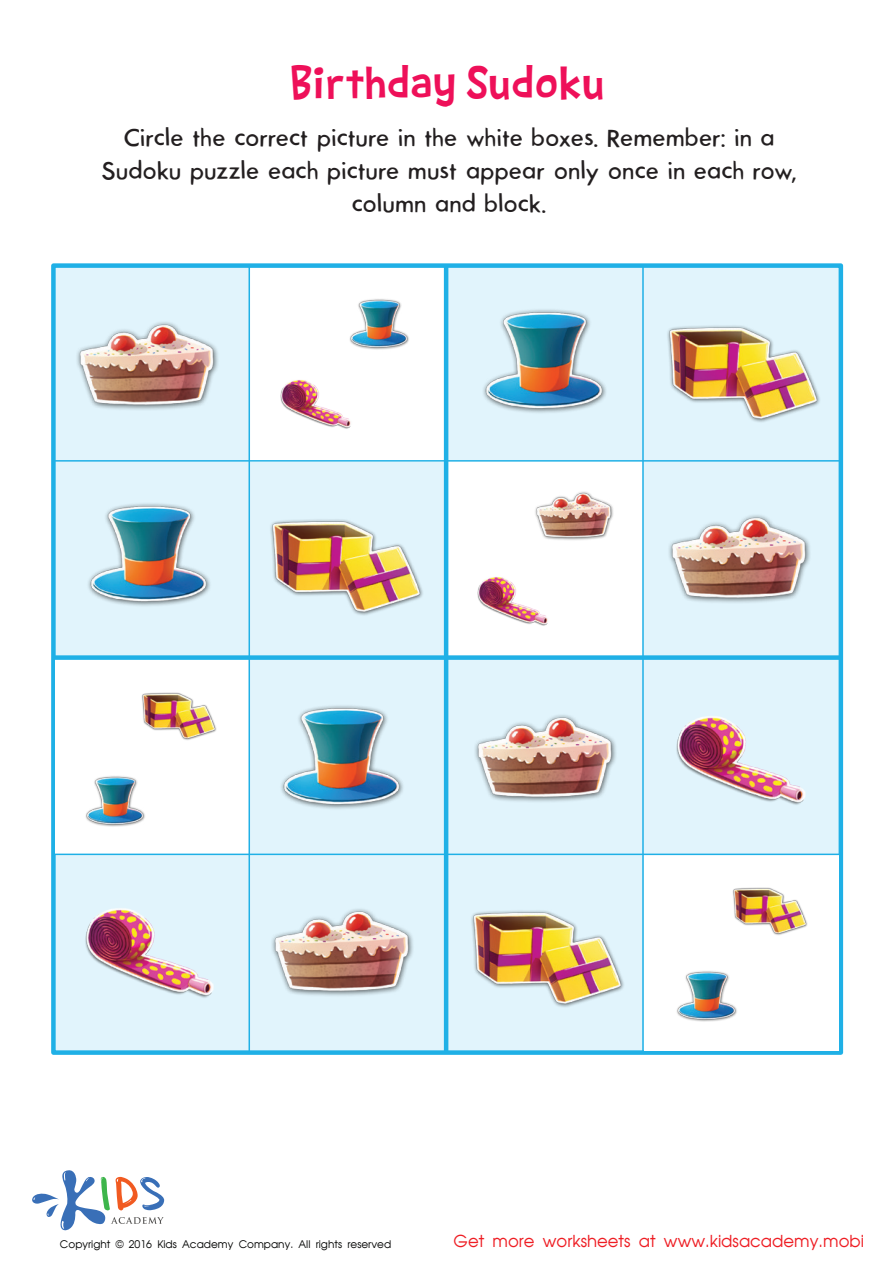
<style>
.page{position:relative;width:893px;height:1263px;background:#fff}
.page>*{position:absolute;margin:0;border:0;box-sizing:border-box;transform-origin:0 0}
.t1{font:49.5px "Barthowheel";letter-spacing:.01em;color:#ee1059}
.t2{font:31.5px/33px "Muppets";letter-spacing:.01em;color:#231f20;text-align:center}
.t3{font:16.5px "AG Avant Garde Cyr";color:#ee1d23}
.t4{font:10.5px "AG Avant Garde Cyr";color:#040504}
</style>
<div class="page">
<svg style="left:32px;top:1170px;width:132px;height:61px"></svg>
<div style="left:51px;top:263px;width:792px;height:792px;background:#e1f4fc;border:4px solid #1fb0e6"></div>
<div style="left:56px;top:659px;width:193px;height:195px;background:#fff"></div>
<div style="left:643px;top:855px;width:195px;height:195px;background:#fff"></div>
<div style="left:447px;top:461px;width:195px;height:196px;background:#fff"></div>
<div style="left:250px;top:268px;width:195px;height:193px;background:#fff"></div>
<hr style="left:444px;top:264px;width:4px;height:788px;background:#1fb0e6">
<div style="left:52px;top:655px;width:787px;height:5px;background:#1fb0e6"></div>
<hr style="left:248px;top:266px;width:2px;height:786px;background:#1fb0e6">
<hr style="left:642px;top:266px;width:1px;height:786px;background:#1fb0e6">
<hr style="left:54px;top:854px;width:786px;height:1px;background:#1fb0e6">
<hr style="left:54px;top:460px;width:786px;height:2px;background:#1fb0e6">
<img style="left:77px;top:322px;width:141px;height:88px">
<img style="left:272px;top:909px;width:141px;height:87px">
<img style="left:669px;top:515px;width:141px;height:88px">
<img style="left:475px;top:715px;width:141px;height:87px">
<img style="left:535px;top:491px;width:78px;height:49px">
<img style="left:483px;top:309px;width:123px;height:104px">
<img style="left:281px;top:705px;width:122px;height:104px">
<img style="left:667px;top:325px;width:153px;height:97px">
<img style="left:88px;top:503px;width:122px;height:103px">
<img style="left:85px;top:776px;width:60px;height:51px">
<img style="left:349px;top:299px;width:60px;height:51px">
<img style="left:270px;top:519px;width:153px;height:96px">
<img style="left:471px;top:910px;width:153px;height:97px">
<img style="left:142px;top:692px;width:75px;height:48px">
<img style="left:677px;top:971px;width:60px;height:51px">
<img style="left:733px;top:887px;width:75px;height:48px">
<img style="left:85px;top:908px;width:129px;height:90px">
<img style="left:676px;top:716px;width:130px;height:89px">
<img style="left:477px;top:577px;width:71px;height:49px">
<img style="left:280px;top:380px;width:71px;height:49px">
<h1 class="t1" style="left:290px;top:54px;width:315px">Birthday Sudoku</h1>
<p class="t2" style="left:101px;top:123px;width:696px">Circle the correct picture in the white boxes. Remember: in a<br>Sudoku puzzle each picture must appear only once in each row, column and block.</p>
<p class="t4" style="left:60px;top:1238px;width:333px">Copyright © 2016 Kids Academy Company. All rights reserved</p>
<p class="t3" style="left:453px;top:1231px;width:412px">Get more worksheets at www.kidsacademy.mobi</p>
</div>
